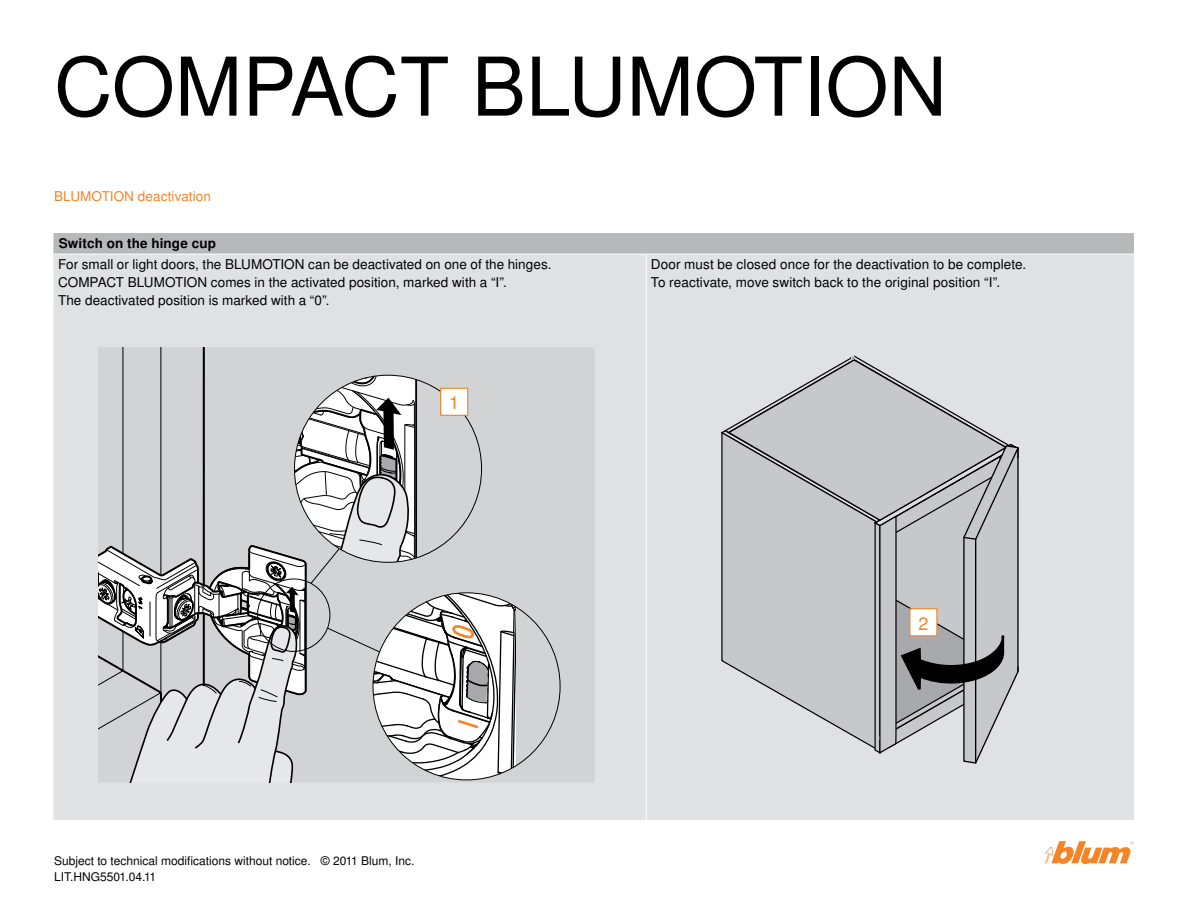
<style>
.page{position:relative;width:1188px;height:918px;background:#fff}
.page>*{position:absolute;margin:0;border:0;box-sizing:border-box;transform-origin:0 0}
.t1{font:81px "Nimbus Sans OT";color:#000}
.t2{font:18px "Nimbus Sans OT";color:#f58426}
.t3{font:13.5px/18px "Nimbus Sans OT";letter-spacing:.005em;color:#000}
.t4{font:13.5px "Nimbus Sans OT";letter-spacing:.005em;color:#f58426}
.t5{font:700 13.5px "Nimbus Sans OT";letter-spacing:.01em;color:#000}
.t6{font:12px/16.5px "Nimbus Sans OT";color:#000}
</style>
<div class="page">
<div style="left:53px;top:233px;width:1081px;height:21px;background:#b6b8ba"></div>
<div style="left:53px;top:255px;width:1081px;height:565px;background:#e0e1e2"></div>
<hr style="left:646px;top:254px;width:1px;height:566px;background:#fff">
<svg style="left:721px;top:356px;width:298px;height:408px;background:#bfc0c2"></svg>
<div style="left:910px;top:609px;width:27px;height:27px;background:#fff"></div>
<div style="left:909px;top:608px;width:28px;height:28px;border:1px solid #f58426"></div>
<div style="left:206px;top:347px;width:389px;height:435px;background:#d1d3d4"></div>
<div style="left:98px;top:347px;width:108px;height:28px;background:#d1d3d4"></div>
<hr style="left:160px;top:347px;width:1px;height:228px;background:#000">
<hr style="left:122px;top:347px;width:1px;height:207px;background:#000">
<svg style="left:95px;top:375px;width:465px;height:407px"></svg>
<div style="left:441px;top:388px;width:27px;height:27px;background:#fff"></div>
<div style="left:440px;top:388px;width:28px;height:28px;border:1px solid #f58426"></div>
<svg style="left:1045px;top:841px;width:89px;height:23px"></svg>
<h1 class="t1" style="left:54px;top:38px;width:895px">COMPACT BLUMOTION</h1>
<p class="t4" style="left:54px;top:188px;width:159px">BLUMOTION deactivation</p>
<p class="t5" style="left:59px;top:236px;width:159px">Switch on the hinge cup</p>
<p class="t3" style="left:58px;top:256px;width:495px">For small or light doors, the BLUMOTION can be deactivated on one of the hinges.<br>COMPACT BLUMOTION comes in the activated position, marked with a “I”.<br>The deactivated position is marked with a “0”.</p>
<p class="t3" style="left:651px;top:256px;width:377px">Door must be closed once for the deactivation to be complete.<br>To reactivate, move switch back to the original position “I”.</p>
<h2 class="t2" style="left:449px;top:392px;width:12px">1</h2>
<p class="t6" style="left:54px;top:852px;width:362px">Subject to technical modifications without notice. © 2011 Blum, Inc.<br>LIT.HNG5501.04.11</p>
<h2 class="t2" style="left:918px;top:613px;width:12px">2</h2>
</div>
